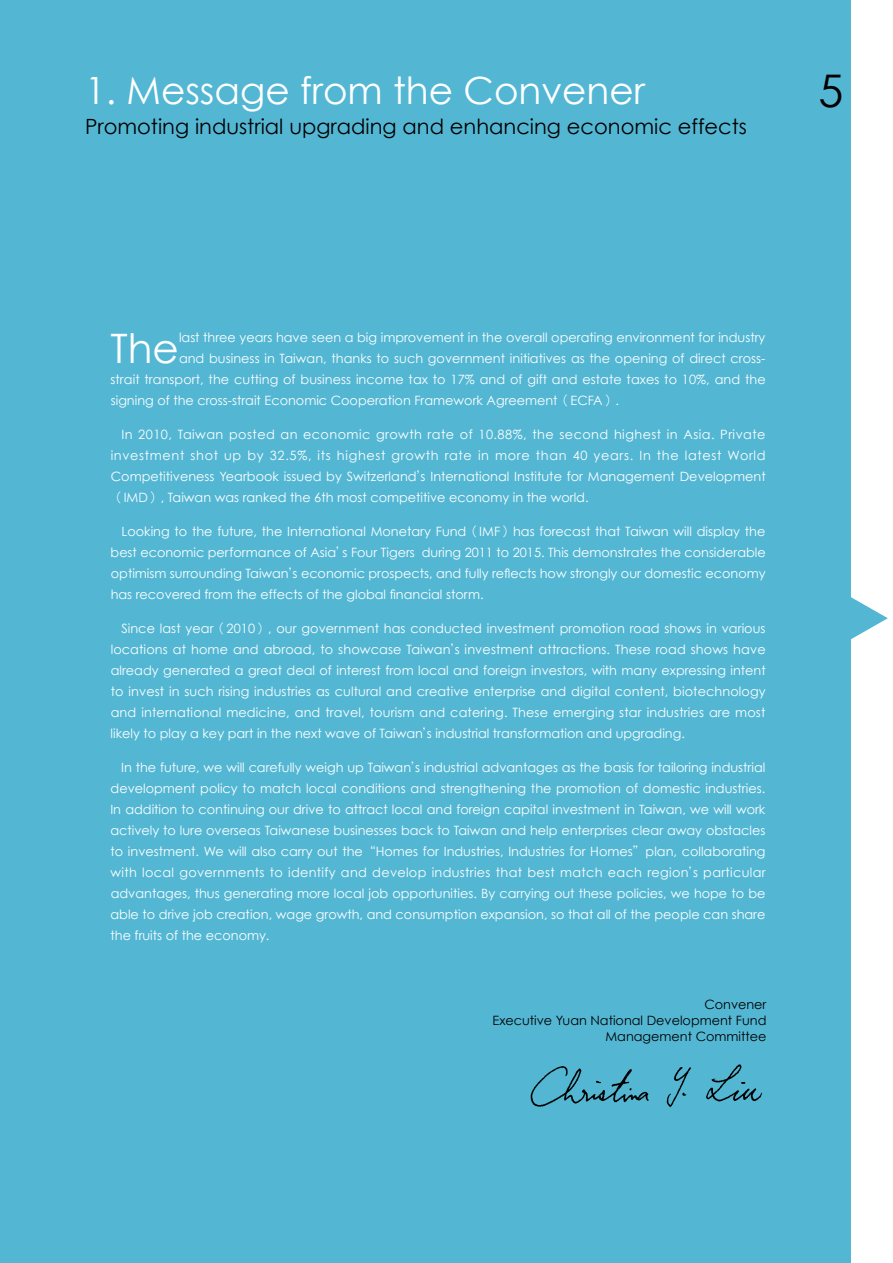
<style>
.page{position:relative;width:893px;height:1263px;background:#fff}
.page>*{position:absolute;margin:0;border:0;box-sizing:border-box;transform-origin:0 0}
.t1{font:45px "Century Gothic";color:#000}
.t2{font:40.65px "Century Gothic";color:#fff}
.t3{font:37.5px "Century Gothic";color:#fff}
.t4{font:21px "Century Gothic";color:#000}
.t5{font:12.9px/21px "Century Gothic";color:#fff;text-align:justify}
.t6{font:12.9px/16.2px "Century Gothic";color:#000;text-align:right}
.s1{font-family:"DF Hei Std W3"}
</style>
<div class="page">
<div style="left:0;top:0;width:850px;height:1263px;background:#53b7d4"></div>
<svg style="left:850px;top:549px;width:38px;height:146px"></svg>
<img style="left:530px;top:1064px;width:233px;height:44px">
<hr style="left:850px;top:0;width:1px;height:106px;background:#53b7d4">
<h3 class="t3" style="left:85px;top:67px;width:562px">1. Message from the Convener</h3>
<h3 class="t4" style="left:85px;top:114px;width:664px">Promoting industrial upgrading and enhancing economic effects</h3>
<h1 class="t1" style="left:818px;top:63px;width:26px">5</h1>
<h2 class="t2" style="left:111px;top:323px;width:70px">The</h2>
<p class="t5" style="left:179px;top:326px;width:588px">last three years have seen a big improvement in the overall operating environment for industry</p>
<p class="t5" style="left:179px;top:347px;width:588px">and business in Taiwan, thanks to such government initiatives as the opening of direct cross-</p>
<p class="t5" style="left:111px;top:368px;width:657px">strait transport, the cutting of business income tax to 17% and of gift and estate taxes to 10%, and the</p>
<p class="t5" style="left:111px;top:389px;width:510px">signing of the cross-strait Economic Cooperation Framework Agreement<span class="s1">（</span>ECFA<span class="s1">）</span>.</p>
<p class="t5" style="left:111px;top:423px;width:656px;text-indent:11px">In 2010, Taiwan posted an economic growth rate of 10.88%, the second highest in Asia. Private investment shot up by 32.5%, its highest growth rate in more than 40 years. In the latest World Competitiveness Yearbook issued by Switzerland<span class="s1">’</span>s International Institute for Management Development<span class="s1">（</span>IMD<span class="s1">）</span>, Taiwan was ranked the 6th most competitive economy in the world.</p>
<p class="t5" style="left:111px;top:520px;width:657px;text-indent:11px">Looking to the future, the International Monetary Fund<span class="s1">（</span>IMF<span class="s1">）</span>has forecast that Taiwan will display the best economic performance of Asia<span class="s1">’</span>s Four Tigers during 2011 to 2015. This demonstrates the considerable optimism surrounding Taiwan<span class="s1">’</span>s economic prospects, and fully reflects how strongly our domestic economy has recovered from the effects of the global financial storm.</p>
<p class="t5" style="left:111px;top:618px;width:657px;text-indent:11px">Since last year<span class="s1">（</span>2010<span class="s1">）</span>, our government has conducted investment promotion road shows in various locations at home and abroad, to showcase Taiwan<span class="s1">’</span>s investment attractions. These road shows have already generated a great deal of interest from local and foreign investors, with many expressing intent to invest in such rising industries as cultural and creative enterprise and digital content, biotechnology and international medicine, and travel, tourism and catering. These emerging star industries are most likely to play a key part in the next wave of Taiwan<span class="s1">’</span>s industrial transformation and upgrading.</p>
<p class="t5" style="left:110px;top:757px;width:657px;text-indent:11px">In the future, we will carefully weigh up Taiwan<span class="s1">’</span>s industrial advantages as the basis for tailoring industrial development policy to match local conditions and strengthening the promotion of domestic industries.<br>In addition to continuing our drive to attract local and foreign capital investment in Taiwan, we will work actively to lure overseas Taiwanese businesses back to Taiwan and help enterprises clear away obstacles to investment. We will also carry out the<span class="s1">“</span>Homes for Industries, Industries for Homes<span class="s1">”</span>plan, collaborating with local governments to identify and develop industries that best match each region<span class="s1">’</span>s particular advantages, thus generating more local job opportunities. By carrying out these policies, we hope to be able to drive job creation, wage growth, and consumption expansion, so that all of the people can share the fruits of the economy.</p>
<p class="t6" style="left:492px;top:996px;width:276px">Convener<br>Executive Yuan National Development Fund<br>Management Committee</p>
</div>
